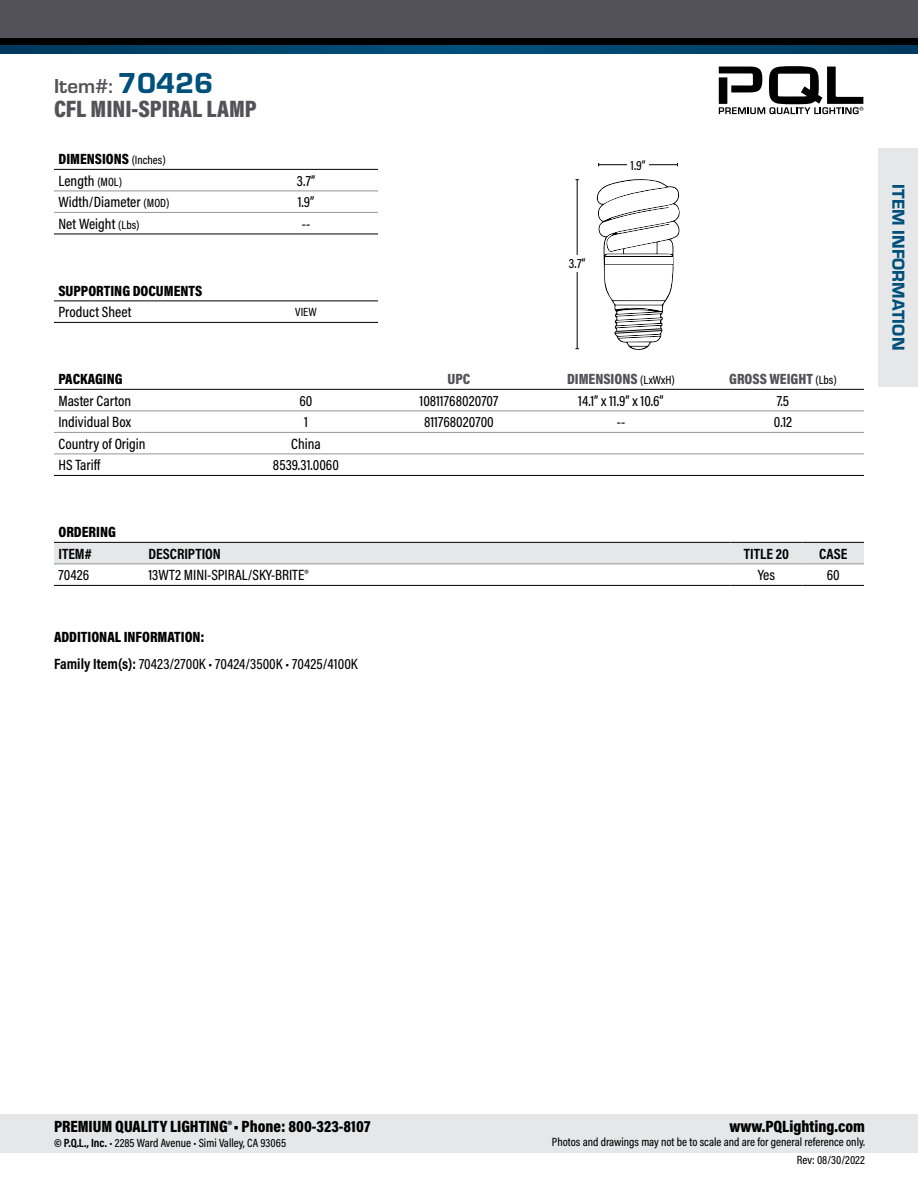
<style>
.page{position:relative;width:918px;height:1188px;background:#fff}
.page>*{position:absolute;margin:0;border:0;box-sizing:border-box;transform-origin:0 0}
.t1{font:900 24px "Acumin Pro Cond";color:#525258}
.t2{font:700 21px "Eurostile";color:#525258}
.t3{font:18px "Eurostile Hea";letter-spacing:.005em;color:#00507c}
.t4{font:900 16.5px "Acumin Pro Cond";color:#000}
.t5{font:500 15px/27px "Acumin Pro Cond";color:#000}
.t6{font:900 15px "Acumin Pro Cond";color:#000}
.t7{font:900 15px "Acumin Pro Cond";color:#525258}
.t8{font:700 15px "Acumin Pro Cond";color:#000}
.t9{font:500 13.5px "Acumin Pro Cond";color:#000}
.t10{font:500 12px/18px "Acumin Pro Cond";color:#000;text-align:right}
.s1{font-family:"Eurostile Hea";font-weight:400;font-size:30px;color:#00507c}
.s2{font-weight:900;font-size:15px}
.s3{font-size:15px}
.s4{font-size:12px}
.s5{font-weight:500;font-size:12px;color:#000}
.s6{font-weight:900}
.s7{font-weight:700}
</style>
<div class="page">
<div style="left:0;top:1114px;width:918px;height:39px;background:#e6e7e8"></div>
<svg style="left:0;top:45px;width:918px;height:9px;background:#00446c"></svg>
<div style="left:0;top:33px;width:918px;height:12px;background:#000"></div>
<div style="left:0;top:0;width:918px;height:37px;background:#525258"></div>
<svg style="left:719px;top:66px;width:144px;height:48px"></svg>
<hr style="left:54px;top:411px;width:180px;height:1px;background:#939598">
<hr style="left:234px;top:411px;width:144px;height:1px;background:#939598">
<hr style="left:378px;top:411px;width:162px;height:1px;background:#939598">
<hr style="left:540px;top:411px;width:162px;height:1px;background:#939598">
<hr style="left:702px;top:411px;width:162px;height:1px;background:#939598">
<hr style="left:54px;top:432px;width:180px;height:1px;background:#939598">
<hr style="left:234px;top:432px;width:144px;height:1px;background:#939598">
<hr style="left:378px;top:432px;width:162px;height:1px;background:#939598">
<hr style="left:540px;top:432px;width:162px;height:1px;background:#939598">
<hr style="left:702px;top:432px;width:162px;height:1px;background:#939598">
<hr style="left:54px;top:454px;width:180px;height:1px;background:#939598">
<hr style="left:234px;top:454px;width:144px;height:1px;background:#939598">
<hr style="left:378px;top:454px;width:162px;height:1px;background:#939598">
<hr style="left:540px;top:454px;width:162px;height:1px;background:#939598">
<hr style="left:702px;top:454px;width:162px;height:1px;background:#939598">
<hr style="left:54px;top:389px;width:180px;height:1px;background:#000">
<hr style="left:234px;top:389px;width:144px;height:1px;background:#000">
<hr style="left:378px;top:389px;width:162px;height:1px;background:#000">
<hr style="left:540px;top:389px;width:162px;height:1px;background:#000">
<hr style="left:702px;top:389px;width:162px;height:1px;background:#000">
<hr style="left:54px;top:475px;width:180px;height:1px;background:#000">
<hr style="left:234px;top:475px;width:144px;height:1px;background:#000">
<hr style="left:378px;top:475px;width:162px;height:1px;background:#000">
<hr style="left:540px;top:475px;width:162px;height:1px;background:#000">
<hr style="left:702px;top:475px;width:162px;height:1px;background:#000">
<div style="left:54px;top:543px;width:810px;height:21px;background:#e6e7e8"></div>
<hr style="left:54px;top:564px;width:90px;height:1px;background:#939598">
<hr style="left:144px;top:564px;width:586px;height:1px;background:#939598">
<hr style="left:730px;top:564px;width:72px;height:1px;background:#939598">
<hr style="left:802px;top:564px;width:62px;height:1px;background:#939598">
<hr style="left:54px;top:542px;width:90px;height:1px;background:#000">
<hr style="left:144px;top:542px;width:586px;height:1px;background:#000">
<hr style="left:730px;top:542px;width:72px;height:1px;background:#000">
<hr style="left:802px;top:542px;width:62px;height:1px;background:#000">
<hr style="left:54px;top:585px;width:90px;height:1px;background:#000">
<hr style="left:144px;top:585px;width:586px;height:1px;background:#000">
<hr style="left:730px;top:585px;width:72px;height:1px;background:#000">
<hr style="left:802px;top:585px;width:62px;height:1px;background:#000">
<hr style="left:54px;top:191px;width:180px;height:1px;background:#939598">
<hr style="left:234px;top:191px;width:144px;height:1px;background:#939598">
<hr style="left:54px;top:212px;width:180px;height:1px;background:#939598">
<hr style="left:234px;top:212px;width:144px;height:1px;background:#939598">
<hr style="left:54px;top:169px;width:180px;height:1px;background:#000">
<hr style="left:234px;top:169px;width:144px;height:1px;background:#000">
<hr style="left:54px;top:234px;width:180px;height:1px;background:#000">
<hr style="left:234px;top:234px;width:144px;height:1px;background:#000">
<hr style="left:54px;top:301px;width:180px;height:1px;background:#000">
<hr style="left:234px;top:301px;width:144px;height:1px;background:#000">
<hr style="left:54px;top:322px;width:180px;height:1px;background:#000">
<hr style="left:234px;top:322px;width:144px;height:1px;background:#000">
<div style="left:878px;top:148px;width:40px;height:238px;background:#e6e7e8"></div>
<hr style="left:599px;top:164px;width:78px;height:1px;background:#000">
<hr style="left:577px;top:180px;width:1px;height:169px;background:#000">
<div style="left:568px;top:255px;width:18px;height:16px;background:#fff"></div>
<div style="left:627px;top:155px;width:22px;height:19px;background:#fff"></div>
<svg style="left:596px;top:179px;width:84px;height:171px"></svg>
<h2 class="t2" style="left:54px;top:71px;width:161px">Item#: <span class="s1">70426</span></h2>
<h1 class="t1" style="left:54px;top:93px;width:204px">CFL MINI-SPIRAL LAMP</h1>
<p class="t10" style="left:58px;top:149px;width:109px;line-height:21.5px;text-align:left"><span class="s2">DIMENSIONS</span> (Inches)<br><span class="s3">Length</span> (MOL)</p>
<p class="t5" style="left:297px;top:167px;width:20px">3.7”</p>
<p class="t5" style="left:58px;top:188px;width:112px">Width/Diameter <span class="s4">(MOD)</span></p>
<p class="t5" style="left:298px;top:188px;width:18px">1.9”</p>
<p class="t5" style="left:59px;top:210px;width:82px">Net Weight <span class="s4">(Lbs)</span></p>
<p class="t5" style="left:302px;top:210px;width:10px">--</p>
<p class="t6" style="left:58px;top:281px;width:145px">SUPPORTING DOCUMENTS</p>
<p class="t5" style="left:58px;top:298px;width:75px">Product Sheet</p>
<p class="t10" style="left:295px;top:303px;width:23px">VIEW</p>
<p class="t9" style="left:569px;top:255px;width:18px">3.7”</p>
<p class="t9" style="left:631px;top:156px;width:16px">1.9”</p>
<p class="t6" style="left:58px;top:369px;width:66px">PACKAGING</p>
<p class="t7" style="left:448px;top:369px;width:24px">UPC</p>
<p class="t7" style="left:567px;top:369px;width:109px">DIMENSIONS <span class="s5">(LxWxH)</span></p>
<p class="t7" style="left:729px;top:369px;width:109px">GROSS WEIGHT <span class="s5">(Lbs)</span></p>
<p class="t5" style="left:58px;top:387px;width:74px">Master Carton</p>
<p class="t5" style="left:299px;top:387px;width:15px">60</p>
<p class="t5" style="left:420px;top:387px;width:80px">10811768020707</p>
<p class="t5" style="left:578px;top:387px;width:87px">14.1” x 11.9” x 10.6”</p>
<p class="t5" style="left:777px;top:387px;width:14px">7.5</p>
<p class="t5" style="left:58px;top:408px;width:74px">Individual Box</p>
<p class="t5" style="left:304px;top:408px;width:5px">1</p>
<p class="t5" style="left:424px;top:408px;width:71px">811768020700</p>
<p class="t5" style="left:617px;top:408px;width:10px">--</p>
<p class="t5" style="left:774px;top:408px;width:20px">0.12</p>
<p class="t5" style="left:58px;top:430px;width:88px">Country of Origin</p>
<p class="t5" style="left:291px;top:430px;width:31px">China</p>
<p class="t5" style="left:58px;top:451px;width:43px">HS Tariff</p>
<p class="t5" style="left:273px;top:451px;width:68px">8539.31.0060</p>
<p class="t6" style="left:58px;top:522px;width:59px">ORDERING</p>
<p class="t8" style="left:58px;top:544px;width:35px">ITEM#</p>
<p class="t8" style="left:148px;top:544px;width:74px">DESCRIPTION</p>
<p class="t8" style="left:744px;top:544px;width:47px">TITLE 20</p>
<p class="t8" style="left:819px;top:544px;width:30px">CASE</p>
<p class="t5" style="left:58px;top:561px;width:32px">70426</p>
<p class="t5" style="left:148px;top:561px;width:162px">13WT2 MINI-SPIRAL/SKY-BRITE®</p>
<p class="t5" style="left:758px;top:561px;width:19px">Yes</p>
<p class="t5" style="left:827px;top:561px;width:15px">60</p>
<p class="t5" style="left:54px;top:623px;width:305px"><span class="s6">ADDITIONAL INFORMATION:<br></span><span class="s7">Family Item(s):</span> 70423/2700K • 70424/3500K • 70425/4100K</p>
<p class="t3" style="left:911px;top:184px;width:168px;rotate:90deg">ITEM INFORMATION</p>
<p class="t4" style="left:54px;top:1115px;width:318px">PREMIUM QUALITY LIGHTING®• Phone: 800-323-8107</p>
<p class="t10" style="left:54px;top:1133px;width:234px"><span class="s7">© P.Q.L., Inc.</span> • 2285 Ward Avenue • Simi Valley, CA 93065</p>
<p class="t4" style="left:729px;top:1115px;width:137px">www.PQLighting.com</p>
<p class="t10" style="left:552px;top:1133px;width:315px">Photos and drawings may not be to scale and are for general reference only.<br>Rev: 08/30/2022</p>
</div>
